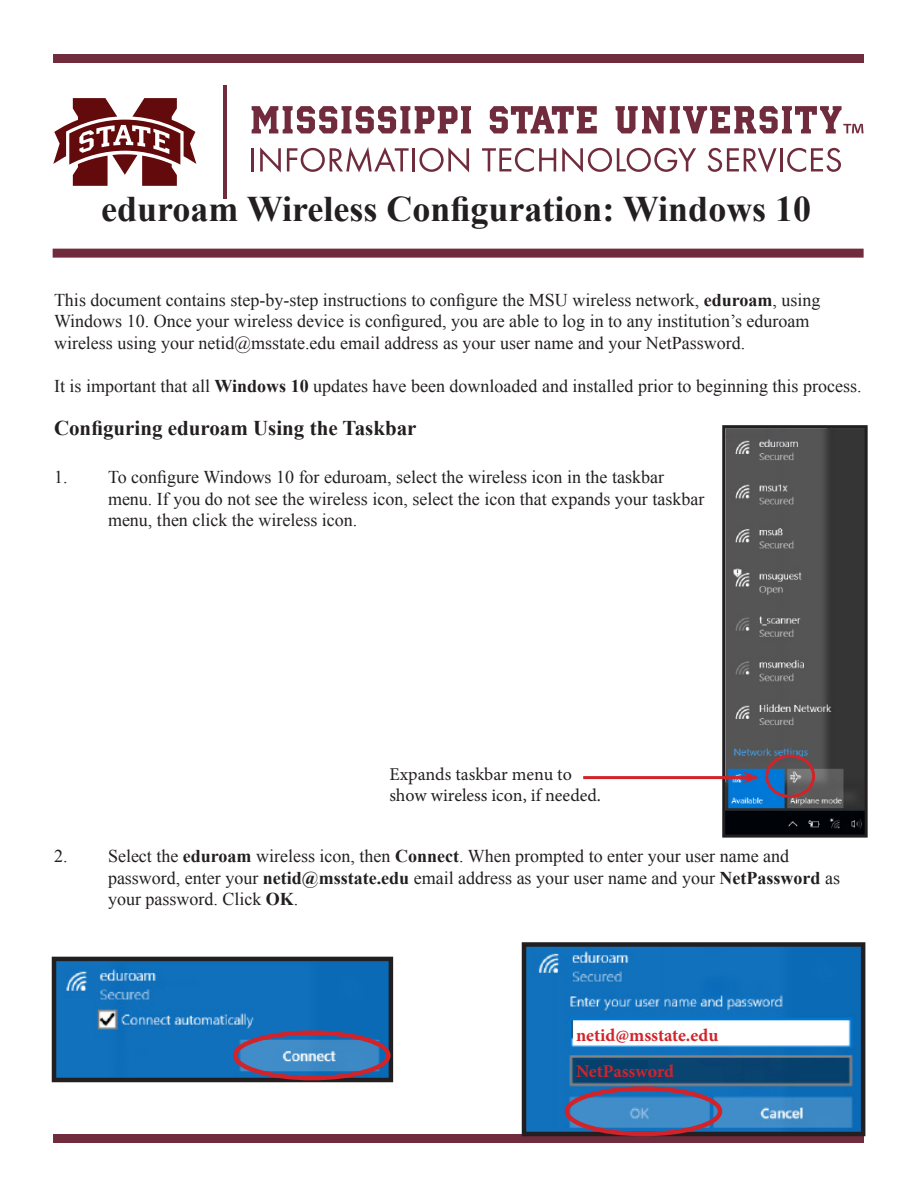
<style>
.page{position:relative;width:918px;height:1188px;background:#fff}
.page>*{position:absolute;margin:0;border:0;box-sizing:border-box;transform-origin:0 0}
.t1{font:700 36px "Times New Roman";color:#231f20}
.t2{font:700 21px "Times New Roman";color:#231f20}
.t3{font:18px/21.6px "Times New Roman";color:#231f20}
.t4{font:18px/21.6px "Minion Pro";letter-spacing:-.005em;color:#231f20}
.t5{font:700 18px "Minion Pro";color:#d1232a}
.s1{font-weight:700}
</style>
<div class="page">
<div style="left:53px;top:54px;width:811px;height:9px;background:#702c3d"></div>
<div style="left:53px;top:1134px;width:811px;height:9px;background:#702c3d"></div>
<div style="left:53px;top:249px;width:811px;height:9px;background:#702c3d"></div>
<hr style="left:252px;top:148px;width:2px;height:23px;background:#702c3d">
<svg style="left:260px;top:147px;width:21px;height:26px"></svg>
<svg style="left:287px;top:147px;width:122px;height:25px"></svg>
<hr style="left:412px;top:148px;width:3px;height:23px;background:#702c3d">
<svg style="left:419px;top:147px;width:50px;height:26px"></svg>
<svg style="left:482px;top:148px;width:74px;height:24px"></svg>
<svg style="left:562px;top:147px;width:134px;height:26px"></svg>
<svg style="left:708px;top:148px;width:69px;height:25px"></svg>
<hr style="left:780px;top:148px;width:2px;height:23px;background:#702c3d">
<svg style="left:787px;top:148px;width:54px;height:24px"></svg>
<svg style="left:252px;top:106px;width:219px;height:27px"></svg>
<svg style="left:490px;top:106px;width:107px;height:27px"></svg>
<hr style="left:223px;top:85px;width:3px;height:114px;background:#702c3d">
<svg style="left:616px;top:106px;width:248px;height:27px"></svg>
<svg style="left:53px;top:98px;width:143px;height:88px"></svg>
<img style="left:726px;top:429px;width:138px;height:405px">
<div style="left:722px;top:425px;width:146px;height:413px;border:3px solid #231f20"></div>
<div style="left:765px;top:754px;width:50px;height:44px;border:3px solid #d1232a;border-radius:50%"></div>
<hr style="left:583px;top:776px;width:166px;height:3px;background:#d1232a">
<svg style="left:744px;top:772px;width:16px;height:11px"></svg>
<img style="left:527px;top:947px;width:333px;height:184px">
<div style="left:522px;top:942px;width:343px;height:194px;border:4px solid #231f20"></div>
<img style="left:57px;top:962px;width:331px;height:115px">
<div style="left:52px;top:957px;width:341px;height:125px;border:4px solid #231f20"></div>
<div style="left:565px;top:1086px;width:157px;height:50px;border:4px solid #d1232a;border-radius:50%"></div>
<div style="left:233px;top:1030px;width:158px;height:50px;border:4px solid #d1232a;border-radius:50%"></div>
<div style="left:576px;top:1022px;width:99px;height:21px;background:#fff"></div>
<div style="left:576px;top:1061px;width:72px;height:21px;background:#06416d"></div>
<p class="t1" style="left:101px;top:184px;width:712px">eduroam Wireless Configuration: Windows 10</p>
<p class="t3" style="left:54px;top:289px;width:768px">This document contains step-by-step instructions to configure the MSU wireless network, <span class="s1">eduroam</span>, using<br>Windows 10. Once your wireless device is configured, you are able to log in to any institution’s eduroam wireless using your netid@msstate.edu email address as your user name and your NetPassword.</p>
<p class="t3" style="left:54px;top:375px;width:809px">It is important that all <span class="s1">Windows 10</span> updates have been downloaded and installed prior to beginning this process.</p>
<p class="t2" style="left:54px;top:414px;width:364px">Configuring eduroam Using the Taskbar</p>
<p class="t3" style="left:108px;top:466px;width:598px;text-indent:-54px">1. To configure Windows 10 for eduroam, select the wireless icon in the taskbar menu. If you do not see the wireless icon, select the icon that expands your taskbar menu, then click the wireless icon.</p>
<p class="t4" style="left:389px;top:763px;width:213px">Expands taskbar menu to show wireless icon, if needed.</p>
<p class="t3" style="left:108px;top:845px;width:734px;text-indent:-54px">2. Select the <span class="s1">eduroam</span> wireless icon, then <span class="s1">Connect</span>. When prompted to enter your user name and password, enter your <span class="s1">netid@msstate.edu</span> email address as your user name and your <span class="s1">NetPassword</span> as your password. Click <span class="s1">OK</span>.</p>
<p class="t5" style="left:576px;top:1022px;width:144px">netid@msstate.edu</p>
<p class="t5" style="left:576px;top:1058px;width:100px">NetPassword</p>
</div>
